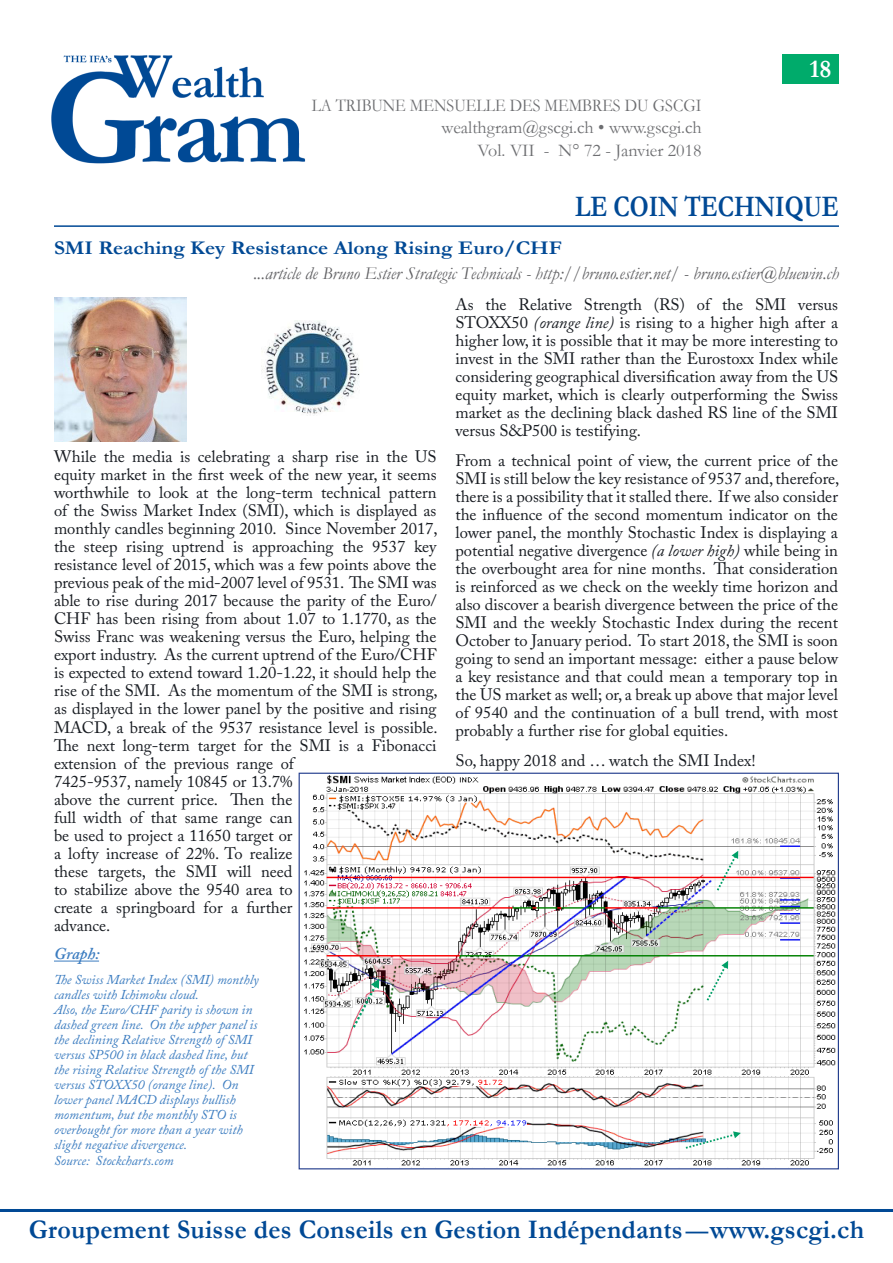
<style>
.page{position:relative;width:893px;height:1263px;background:#fff}
.page>*{position:absolute;margin:0;border:0;box-sizing:border-box;transform-origin:0 0}
.Upper_Right{font:700 30px "Garamond";color:#004995;scale:.8 1}
.Upper_Right-2{font:700 27px "Garamond";letter-spacing:.01em;color:#004995;scale:.96 1}
.Upper_Right-3{font:700 25.5px "Garamond";color:#fff}
.Upper_Right-4{font:700 22.5px "Garamond";color:#004995}
.Upper_Right-5{font:700 19.5px "Garamond";color:#004995;scale:1.1 1}
.Upper_Right-6{font:italic 18px "Garamond";color:#5f5f62}
.Upper_Right-7{font:18px "Garamond";color:#6d6e71}
.Upper_Right-8{font:18px "Garamond";color:#6d6e71;scale:.9 1}
.Body_2{font:16.5px/18px "Adobe Caslon Pro";color:#171b21;text-align:justify}
.Body_2-2{font:italic 600 16.5px "Adobe Caslon Pro";letter-spacing:-.01em;color:#3b7cc0}
.Body_2-3{font:italic 13.5px/15px "Adobe Caslon Pro";color:#3b7cc0}
.s1{font-style:italic}
</style>
<div class="page">
<img style="left:51px;top:55px;width:255px;height:109px">
<div style="left:782px;top:54px;width:57px;height:29px;background:#00ab6b"></div>
<hr style="left:54px;top:225px;width:785px;height:2px;background:#004995">
<hr style="left:0;top:1209px;width:893px;height:3px;background:#004995">
<img style="left:54px;top:298px;width:132px;height:143px">
<hr style="left:54px;top:961px;width:45px;height:1px;background:#3b7cc0">
<img style="left:304px;top:775px;width:532px;height:391px">
<img style="left:262px;top:321px;width:98px;height:94px">
<svg style="left:353px;top:979px;width:26px;height:51px"></svg>
<svg style="left:717px;top:851px;width:21px;height:42px"></svg>
<svg style="left:707px;top:961px;width:21px;height:42px"></svg>
<svg style="left:685px;top:1131px;width:56px;height:19px"></svg>
<p class="Upper_Right-8" style="left:312px;top:93px;width:435px">LA TRIBUNE MENSUELLE DES MEMBRES DU GSCGI</p>
<p class="Upper_Right-7" style="left:442px;top:115px;width:261px">wealthgram@gscgi.ch • www.gscgi.ch</p>
<p class="Upper_Right-7" style="left:477px;top:138px;width:226px">Vol. VII - N° 72 - Janvier 2018</p>
<p class="Upper_Right-3" style="left:809px;top:51px;width:24px">18</p>
<p class="Upper_Right" style="left:575px;top:186px;width:331px">LE COIN TECHNIQUE</p>
<p class="Upper_Right-5" style="left:54px;top:234px;width:463px">SMI Reaching Key Resistance Along Rising Euro/CHF</p>
<p class="Upper_Right-6" style="left:253px;top:261px;width:587px">...article de Bruno Estier Strategic Technicals - http://bruno.estier.net/ - bruno.estier@bluewin.ch</p>
<p class="Body_2" style="left:54px;top:448px;width:385px;text-align:left">While the media is celebrating a sharp rise in the US equity market in the first week of the new year, it seems worthwhile to look at the long-term technical pattern of the Swiss Market Index (SMI), which is displayed as monthly candles beginning 2010. Since November 2017, the steep rising uptrend is approaching the 9537 key resistance level of 2015, which was a few points above the previous peak of the mid-2007 level of 9531. The SMI was able to rise during 2017 because the parity of the Euro/ CHF has been rising from about 1.07 to 1.1770, as the Swiss Franc was weakening versus the Euro, helping the export industry. As the current uptrend of the Euro/CHF is expected to extend toward 1.20-1.22, it should help the rise of the SMI. As the momentum of the SMI is strong, as displayed in the lower panel by the positive and rising MACD, a break of the 9537 resistance level is possible.<br>The next long-term target for the SMI is a Fibonacci extension of the previous range of<br>7425-9537, namely 10845 or 13.7%<br>above the current price. Then the<br>full width of that same range can<br>be used to project a 11650 target or<br>a lofty increase of 22%. To realize<br>these targets, the SMI will need<br>to stabilize above the 9540 area to<br>create a springboard for a further<br>advance.</p>
<p class="Body_2-2" style="left:54px;top:944px;width:47px">Graph:</p>
<p class="Body_2-3" style="left:54px;top:971px;width:206px">The Swiss Market Index (SMI) monthly candles with Ichimoku cloud.<br>Also, the Euro/CHF parity is shown in dashed green line. On the upper panel is the declining Relative Strength of SMI versus SP500 in black dashed line, but the rising Relative Strength of the SMI versus STOXX50 (orange line). On lower panel MACD displays bullish momentum, but the monthly STO is overbought for more than a year with slight negative divergence.</p>
<p class="Body_2-3" style="left:54px;top:1153px;width:121px">Source: Stockcharts.com</p>
<p class="Body_2" style="left:455px;top:295px;width:384px">As the Relative Strength (RS) of the SMI versus STOXX50 <span class="s1">(orange line)</span> is rising to a higher high after a higher low, it is possible that it may be more interesting to invest in the SMI rather than the Eurostoxx Index while considering geographical diversification away from the US equity market, which is clearly outperforming the Swiss market as the declining black dashed RS line of the SMI versus S&amp;P500 is testifying.</p>
<p class="Body_2" style="left:455px;top:451px;width:385px">From a technical point of view, the current price of the SMI is still below the key resistance of 9537 and, therefore, there is a possibility that it stalled there. If we also consider the influence of the second momentum indicator on the lower panel, the monthly Stochastic Index is displaying a potential negative divergence <span class="s1">(a lower high)</span> while being in the overbought area for nine months. That consideration is reinforced as we check on the weekly time horizon and also discover a bearish divergence between the price of the SMI and the weekly Stochastic Index during the recent October to January period. To start 2018, the SMI is soon going to send an important message: either a pause below a key resistance and that could mean a temporary top in the US market as well; or, a break up above that major level of 9540 and the continuation of a bull trend, with most probably a further rise for global equities.</p>
<p class="Body_2" style="left:455px;top:751px;width:302px">So, happy 2018 and … watch the SMI Index!</p>
<p class="Upper_Right-2" style="left:29px;top:1211px;width:871px">Groupement Suisse des Conseils en Gestion Indépendants www.gscgi.ch</p>
<p class="Upper_Right-4" style="left:686px;top:1216px;width:24px">—</p>
</div>
